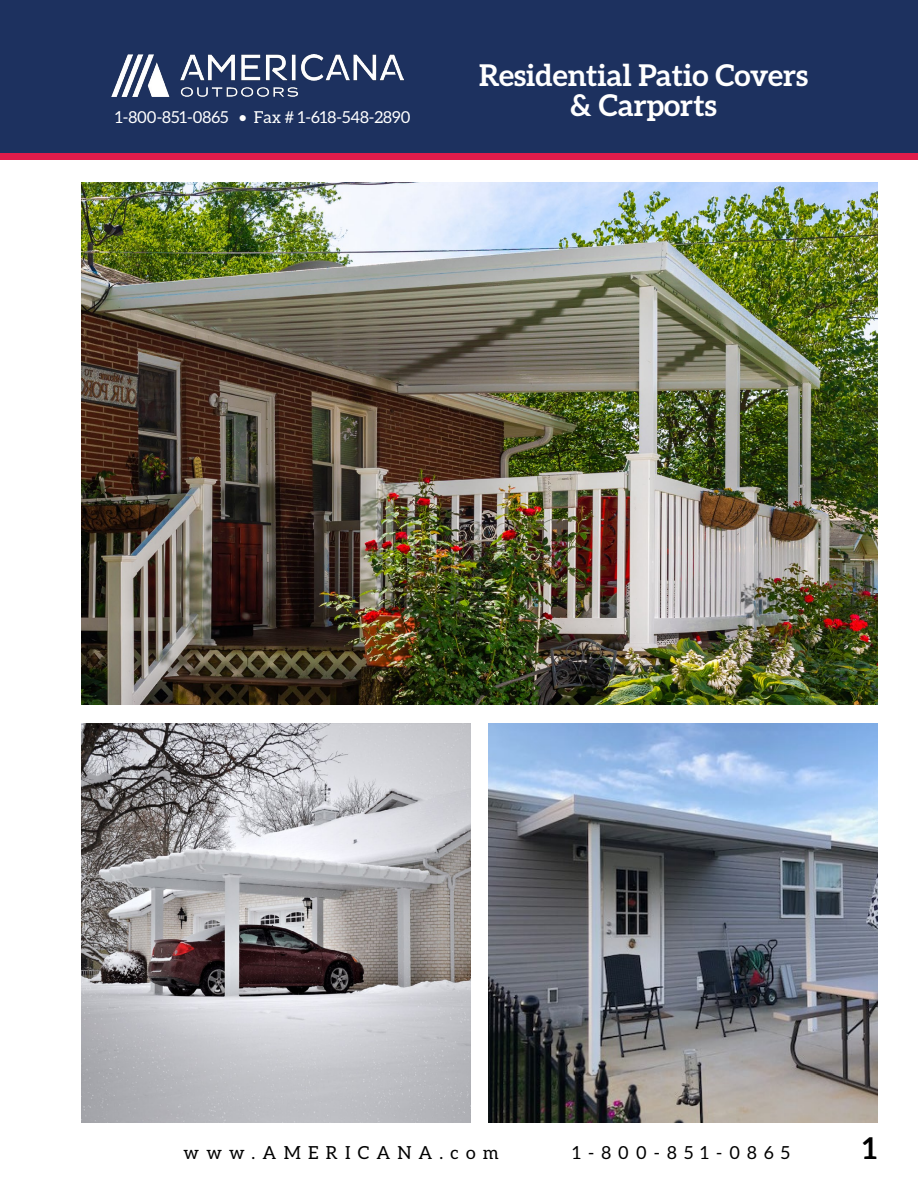
<style>
.page{position:relative;width:918px;height:1188px;background:#fff}
.page>*{position:absolute;margin:0;border:0;box-sizing:border-box;transform-origin:0 0}
.t1{font:700 30px/30px "Aleo";color:#fff;text-align:center}
.t2{font:700 30px "Aleo";color:#000}
.t3{font:18px "Aleo";letter-spacing:.4em;color:#000}
.t4{font:16.5px "Aleo";color:#fff}
</style>
<div class="page">
<div style="left:0;top:0;width:918px;height:157px;background:#1d315f"></div>
<div style="left:0;top:153px;width:918px;height:7px;background:#e11c4b"></div>
<img style="left:112px;top:55px;width:292px;height:41px">
<img style="left:82px;top:182px;width:795px;height:522px">
<img style="left:82px;top:724px;width:388px;height:398px">
<img style="left:488px;top:724px;width:389px;height:398px">
<p class="t4" style="left:115px;top:108px;width:297px">1-800-851-0865 • Fax # 1-618-548-2890</p>
<h1 class="t1" style="left:479px;top:60px;width:330px">Residential Patio Covers &amp; Carports</h1>
<p class="t3" style="left:184px;top:1142px;width:317px">www.AMERICANA.com</p>
<p class="t3" style="left:573px;top:1142px;width:219px">1-800-851-0865</p>
<h1 class="t2" style="left:863px;top:1131px;width:16px">1</h1>
</div>
